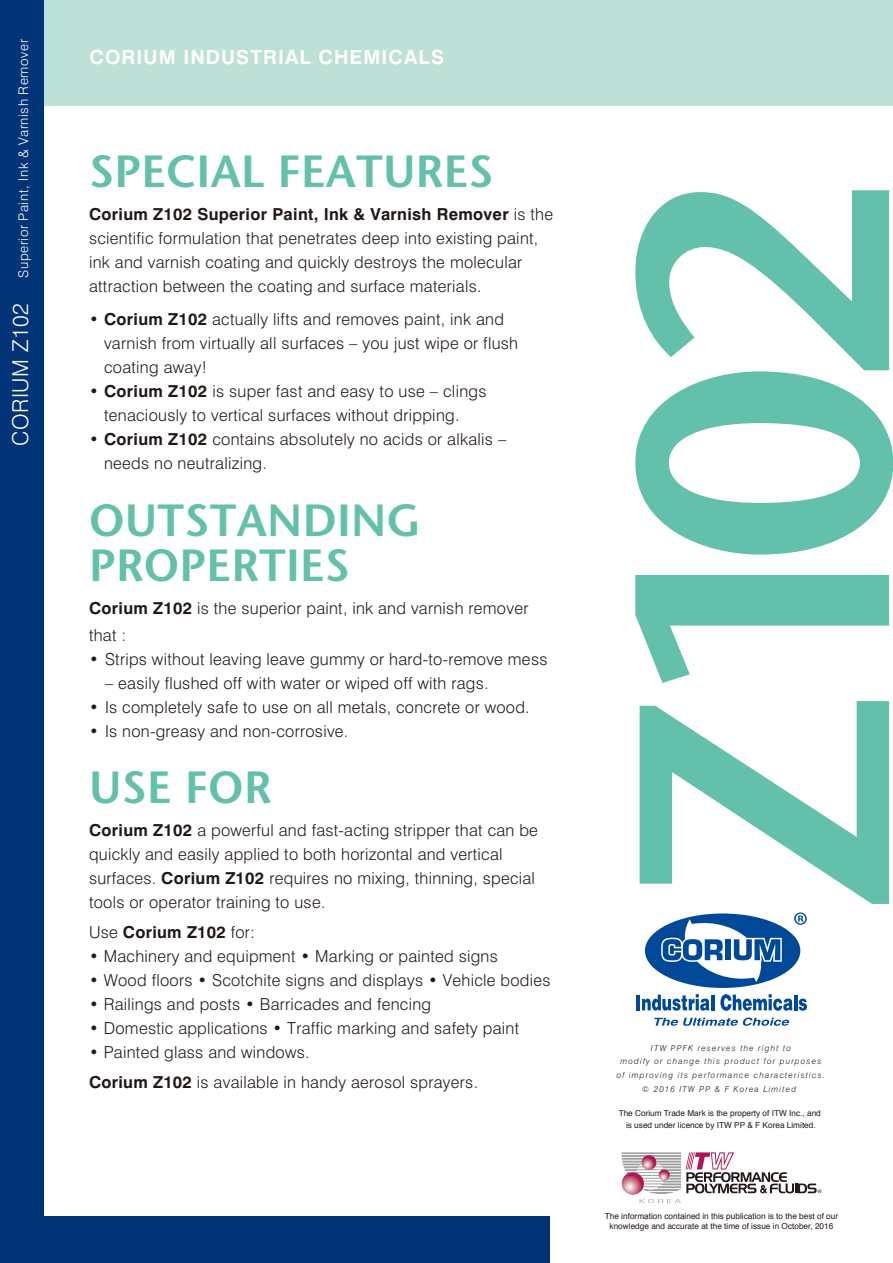
<style>
.page{position:relative;width:893px;height:1263px;background:#fff}
.page>*{position:absolute;margin:0;border:0;box-sizing:border-box;transform-origin:0 0}
.t1{font:600 356.4px "Stone Sans";color:#63c0ab}
.t2{font:600 45px/44.8px "Stone Sans";letter-spacing:.005em;color:#63c0ab}
.t3{font:700 19.5px "Swiss 721 BT";letter-spacing:.055em;color:#fff}
.t4{font:300 16.5px/24px "Swiss 721 BT";letter-spacing:.015em;color:#221815}
.t5{font:700 16.5px "Swiss 721 BT";letter-spacing:.015em;color:#221815}
.t6{font:300 13.35px "Swiss 721 BT";letter-spacing:.045em;color:#fff}
.t7{font:8.25px/12px "Helvetica";color:#221815;text-align:center}
.t8{font:italic 300 8.25px/13.6px "Swiss 721 BT";letter-spacing:.145em;color:#221815;text-align:center}
.s1{font-size:21.9px}
.s2{font-weight:700}
.s3{font-weight:300}
</style>
<div class="page">
<div style="left:0;top:0;width:893px;height:105px;background:#bde1d6"></div>
<div style="left:0;top:1216px;width:549px;height:47px;background:#003477"></div>
<div style="left:0;top:0;width:43px;height:1263px;background:#003477"></div>
<svg style="left:621px;top:1152px;width:200px;height:51px"></svg>
<svg style="left:654px;top:1017px;width:136px;height:9px"></svg>
<hr style="left:636px;top:995px;width:4px;height:15px;background:#004998">
<svg style="left:642px;top:994px;width:67px;height:17px"></svg>
<hr style="left:711px;top:995px;width:3px;height:15px;background:#004998">
<svg style="left:720px;top:994px;width:73px;height:17px"></svg>
<hr style="left:794px;top:995px;width:3px;height:15px;background:#004998">
<svg style="left:799px;top:998px;width:8px;height:13px"></svg>
<div style="left:645px;top:913px;width:155px;height:75px;background:#004998;border-radius:50%"></div>
<svg style="left:661px;top:919px;width:121px;height:63px"></svg>
<svg style="left:794px;top:912px;width:13px;height:13px"></svg>
<p class="t6" style="left:15px;top:446px;width:408px;rotate:-90deg"><span class="s1">CORIUM Z102</span> Superior Paint, Ink &amp; Varnish Remover</p>
<p class="t3" style="left:90px;top:45px;width:356px">CORIUM INDUSTRIAL CHEMICALS</p>
<h2 class="t2" style="left:89px;top:148px;width:406px">SPECIAL FEATURES</h2>
<p class="t4" style="left:89px;top:202px;width:466px"><span class="s2">Corium Z102 Superior Paint, Ink &amp; Varnish Remover</span> is the scientific formulation that penetrates deep into existing paint, ink and varnish coating and quickly destroys the molecular attraction between the coating and surface materials.</p>
<p class="t4" style="left:104px;top:307px;width:416px;text-indent:-15px"><span class="s2">• Corium Z102</span> actually lifts and removes paint, ink and varnish from virtually all surfaces – you just wipe or flush coating away!</p>
<p class="t4" style="left:104px;top:379px;width:384px;text-indent:-15px"><span class="s2">• Corium Z102</span> is super fast and easy to use – clings tenaciously to vertical surfaces without dripping.</p>
<p class="t4" style="left:104px;top:427px;width:404px;text-indent:-15px"><span class="s2">• Corium Z102</span> contains absolutely no acids or alkalis – needs no neutralizing.</p>
<h2 class="t2" style="left:89px;top:497px;width:334px">OUTSTANDING<br>PROPERTIES</h2>
<p class="t4" style="left:89px;top:594px;width:441px;line-height:26.8px"><span class="s2">Corium Z102</span> is the superior paint, ink and varnish remover that :</p>
<p class="t4" style="left:89px;top:647px;width:460px">• Strips without leaving leave gummy or hard-to-remove mess</p>
<p class="t4" style="left:105px;top:671px;width:385px">– easily flushed off with water or wiped off with rags.</p>
<p class="t4" style="left:89px;top:695px;width:442px">• Is completely safe to use on all metals, concrete or wood.</p>
<p class="t4" style="left:89px;top:719px;width:261px">• Is non-greasy and non-corrosive.</p>
<h2 class="t2" style="left:89px;top:764px;width:184px">USE FOR</h2>
<p class="t4" style="left:89px;top:818px;width:450px"><span class="s2">Corium Z102</span> a powerful and fast-acting stripper that can be quickly and easily applied to both horizontal and vertical surfaces. <span class="s2">Corium Z102</span> requires no mixing, thinning, special tools or operator training to use.</p>
<p class="t5" style="left:89px;top:922px;width:168px"><span class="s3">Use</span> Corium Z102 <span class="s3">for:</span></p>
<p class="t4" style="left:89px;top:944px;width:410px">• Machinery and equipment • Marking or painted signs</p>
<p class="t4" style="left:89px;top:968px;width:463px">• Wood floors • Scotchite signs and displays • Vehicle bodies</p>
<p class="t4" style="left:89px;top:992px;width:344px">• Railings and posts • Barricades and fencing</p>
<p class="t4" style="left:89px;top:1016px;width:432px">• Domestic applications • Traffic marking and safety paint</p>
<p class="t4" style="left:89px;top:1037px;width:390px;line-height:30px">• Painted glass and windows.<br><span class="s2">Corium Z102</span> is available in handy aerosol sprayers.</p>
<h1 class="t1" style="left:543px;top:911px;width:731px;rotate:-90deg">Z102</h1>
<p class="t8" style="left:617px;top:1041px;width:210px">ITW PPFK reserves the right to<br>modify or change this product for purposes of improving its performance characteristics. © 2016 ITW PP &amp; F Korea Limited</p>
<p class="t7" style="left:619px;top:1107px;width:204px">The Corium Trade Mark is the property of ITW Inc., and is used under licence by ITW PP &amp; F Korea Limited.</p>
<p class="t7" style="left:605px;top:1211px;width:235px;line-height:9.9px">The information contained in this publication is to the best of our knowledge and accurate at the time of issue in October, 2016</p>
</div>
